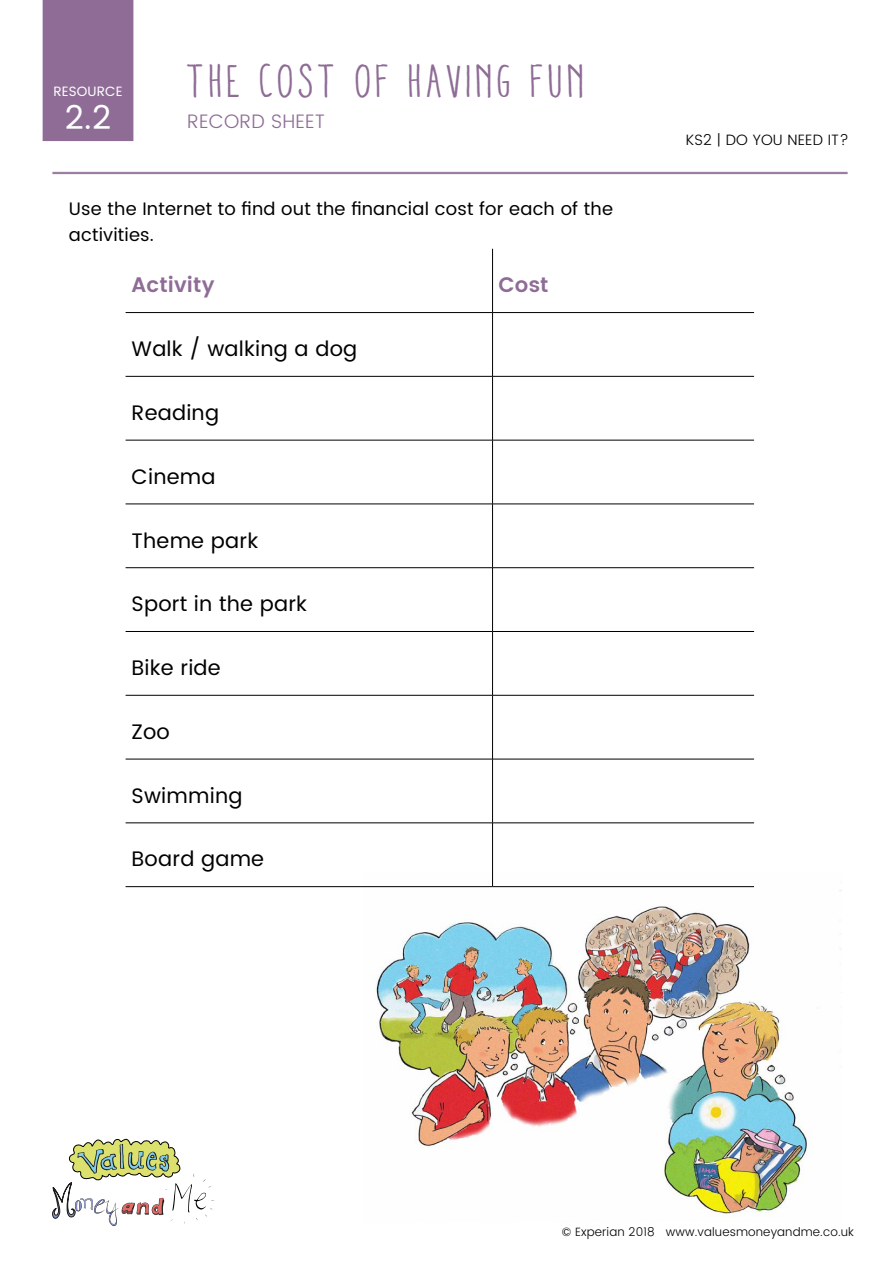
<style>
.page{position:relative;width:893px;height:1263px;background:#fff}
.page>*{position:absolute;margin:0;border:0;box-sizing:border-box;transform-origin:0 0}
.t1{font:condensed 46.5px "Aracne";letter-spacing:.075em;color:#8e6c96}
.t2{font:33px "Poppins";color:#fff}
.t3{font:21px "Poppins";letter-spacing:.01em;color:#000}
.t4{font:600 21px "Poppins";letter-spacing:.01em;color:#8e6c96}
.t5{font:300 19.5px "Poppins";letter-spacing:.01em;color:#8e6c96}
.t6{font:18px/25.5px "Poppins";letter-spacing:.01em;color:#000}
.t7{font:300 15px "Poppins";letter-spacing:.01em;color:#000}
.t8{font:13.5px "Poppins";letter-spacing:.01em;color:#fff}
.t9{font:300 12px "Poppins";letter-spacing:.01em;color:#000}
</style>
<div class="page">
<div style="left:43px;top:0;width:90px;height:141px;background:#8e6c96"></div>
<hr style="left:52px;top:172px;width:796px;height:1px;background:#8e6c96">
<hr style="left:52px;top:173px;width:796px;height:1px;background:#8e6c96">
<svg style="left:52px;top:1138px;width:163px;height:88px"></svg>
<img style="left:363px;top:871px;width:479px;height:346px">
<hr style="left:126px;top:312px;width:367px;height:1px;background:#000">
<hr style="left:493px;top:312px;width:261px;height:1px;background:#000">
<hr style="left:126px;top:376px;width:367px;height:1px;background:#000">
<hr style="left:493px;top:376px;width:261px;height:1px;background:#000">
<hr style="left:126px;top:440px;width:367px;height:1px;background:#000">
<hr style="left:493px;top:440px;width:261px;height:1px;background:#000">
<hr style="left:126px;top:504px;width:367px;height:1px;background:#000">
<hr style="left:493px;top:504px;width:261px;height:1px;background:#000">
<hr style="left:126px;top:567px;width:367px;height:1px;background:#000">
<hr style="left:493px;top:567px;width:261px;height:1px;background:#000">
<hr style="left:126px;top:631px;width:367px;height:1px;background:#000">
<hr style="left:493px;top:631px;width:261px;height:1px;background:#000">
<hr style="left:126px;top:695px;width:367px;height:1px;background:#000">
<hr style="left:493px;top:695px;width:261px;height:1px;background:#000">
<hr style="left:126px;top:759px;width:367px;height:1px;background:#000">
<hr style="left:493px;top:759px;width:261px;height:1px;background:#000">
<hr style="left:126px;top:823px;width:367px;height:1px;background:#000">
<hr style="left:493px;top:823px;width:261px;height:1px;background:#000">
<hr style="left:126px;top:886px;width:367px;height:1px;background:#000">
<hr style="left:493px;top:886px;width:261px;height:1px;background:#000">
<hr style="left:492px;top:249px;width:1px;height:63px;background:#000">
<hr style="left:492px;top:313px;width:1px;height:63px;background:#000">
<hr style="left:492px;top:376px;width:1px;height:64px;background:#000">
<hr style="left:492px;top:440px;width:1px;height:64px;background:#000">
<hr style="left:492px;top:504px;width:1px;height:63px;background:#000">
<hr style="left:492px;top:568px;width:1px;height:63px;background:#000">
<hr style="left:492px;top:632px;width:1px;height:63px;background:#000">
<hr style="left:492px;top:695px;width:1px;height:64px;background:#000">
<hr style="left:492px;top:759px;width:1px;height:64px;background:#000">
<hr style="left:492px;top:823px;width:1px;height:63px;background:#000">
<p class="t8" style="left:53px;top:81px;width:71px">RESOURCE</p>
<h2 class="t2" style="left:65px;top:93px;width:48px">2.2</h2>
<h1 class="t1" style="left:187px;top:56px;width:400px">THE COST OF HAVING FUN</h1>
<p class="t5" style="left:187px;top:107px;width:140px">RECORD SHEET</p>
<p class="t6" style="left:69px;top:197px;width:546px">Use the Internet to find out the financial cost for each of the activities.</p>
<p class="t4" style="left:132px;top:269px;width:84px">Activity</p>
<p class="t4" style="left:499px;top:269px;width:51px">Cost</p>
<p class="t3" style="left:132px;top:334px;width:227px">Walk / walking a dog</p>
<p class="t3" style="left:132px;top:397px;width:89px">Reading</p>
<p class="t3" style="left:132px;top:461px;width:85px">Cinema</p>
<p class="t3" style="left:132px;top:525px;width:128px">Theme park</p>
<p class="t3" style="left:132px;top:589px;width:177px">Sport in the park</p>
<p class="t3" style="left:132px;top:652px;width:91px">Bike ride</p>
<p class="t3" style="left:132px;top:716px;width:40px">Zoo</p>
<p class="t3" style="left:132px;top:780px;width:112px">Swimming</p>
<p class="t3" style="left:132px;top:844px;width:134px">Board game</p>
<p class="t7" style="left:686px;top:129px;width:164px">KS2 | DO YOU NEED IT?</p>
<p class="t9" style="left:562px;top:1223px;width:293px">© Experian 2018 www.valuesmoneyandme.co.uk</p>
</div>
